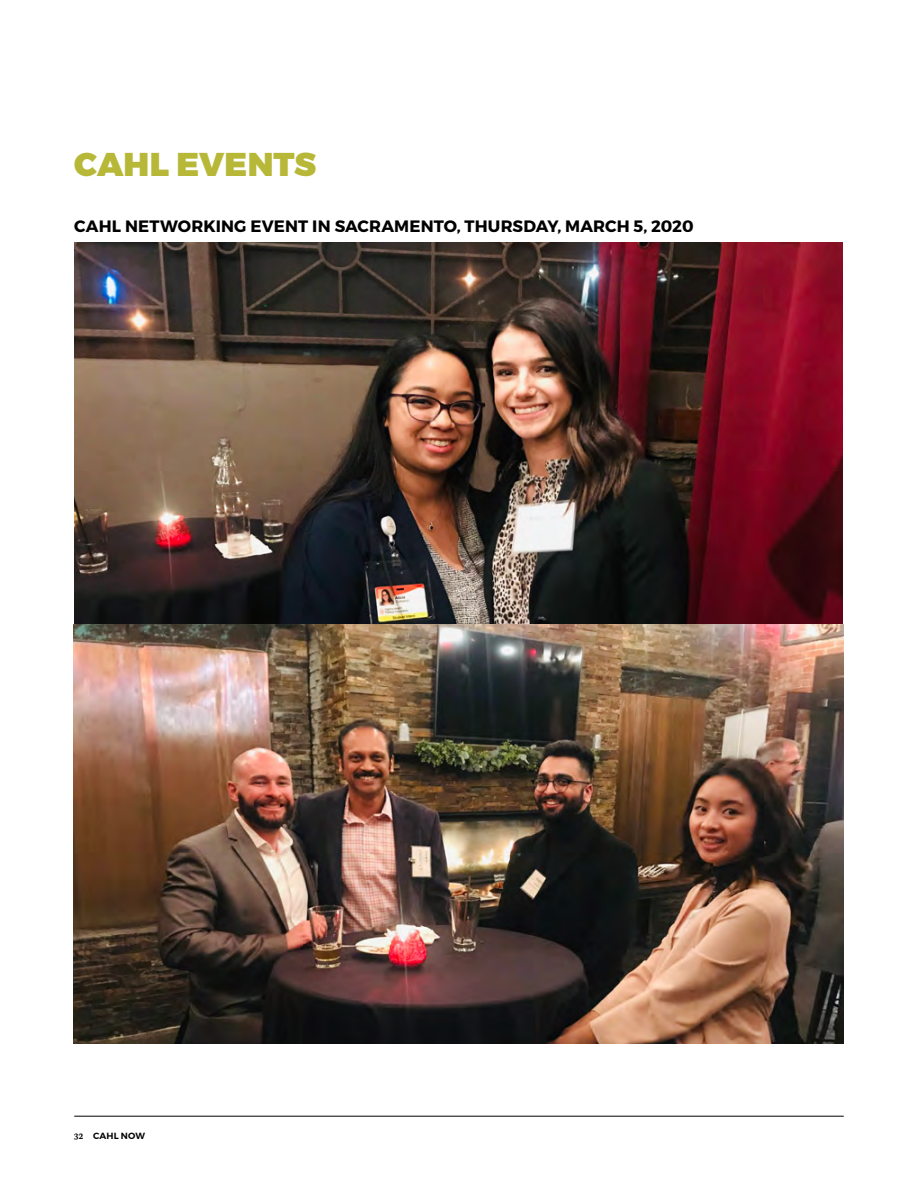
<style>
.page{position:relative;width:918px;height:1188px;background:#fff}
.page>*{position:absolute;margin:0;border:0;box-sizing:border-box;transform-origin:0 0}
.t1{font:900 33px "Montserrat";color:#b7b838}
.t2{font:700 16.5px "Montserrat";letter-spacing:.005em;color:#000}
.t3{font:600 9px "Montserrat";letter-spacing:.02em;color:#000}
.s1{font-family:"Brenta";font-weight:700}
</style>
<div class="page">
<hr style="left:74px;top:1116px;width:770px;height:1px;background:#000">
<img style="left:74px;top:243px;width:768px;height:381px">
<img style="left:74px;top:624px;width:770px;height:420px">
<h1 class="t1" style="left:74px;top:144px;width:243px">CAHL EVENTS</h1>
<p class="t2" style="left:74px;top:216px;width:621px">CAHL NETWORKING EVENT IN SACRAMENTO, THURSDAY, MARCH 5, 2020</p>
<p class="t3" style="left:74px;top:1130px;width:72px"><span class="s1">32</span> CAHL NOW</p>
</div>
